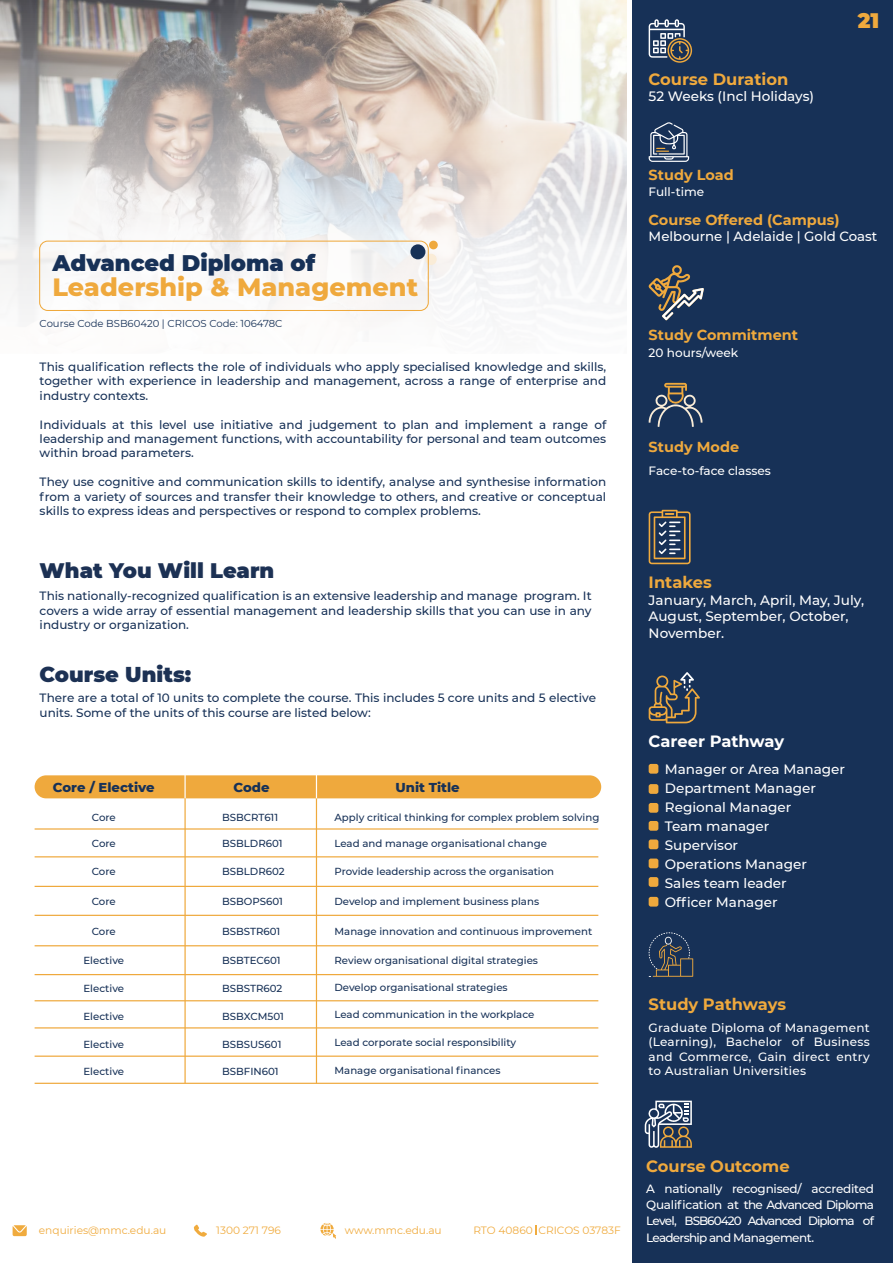
<style>
.page{position:relative;width:893px;height:1263px;background:#fff}
.page>*{position:absolute;margin:0;border:0;box-sizing:border-box;transform-origin:0 0}
.t1{font:800 25.5px "Montserrat";color:#efa93d}
.t2{font:900 22.5px "Montserrat";color:#173157}
.t3{font:900 21px "Montserrat";color:#1c3154}
.t4{font:900 21px "Montserrat";color:#efa93d}
.t5{font:700 16.35px "Montserrat";color:#efa93d}
.t6{font:700 16.35px "Montserrat";letter-spacing:-.005em;color:#fff}
.t7{font:700 14.4px "Montserrat";color:#efa93d}
.t8{font:500 13.65px/19px "Montserrat";color:#fff}
.t9{font:500 13.35px "Montserrat";color:#fff}
.t10{font:800 13.2px "Montserrat";color:#173157}
.t11{font:500 12px/14.4px "Montserrat";color:#173157;text-align:justify}
.t12{font:500 12px/14.4px "Montserrat";color:#fff;text-align:justify}
.t13{font:10.65px "Montserrat";color:#f0ab3e}
.t14{font:500 10.2px "Montserrat";color:#173157}
.t15{font:10.05px "Montserrat";color:#173157}
</style>
<div class="page">
<svg style="left:0;top:0;width:627px;height:315px"></svg>
<div style="left:632px;top:0;width:261px;height:1263px;background:#173157"></div>
<div style="left:35px;top:775px;width:566px;height:23px;background:#efa93d;border-radius:12px"></div>
<hr style="left:35px;top:828px;width:563px;height:2px;background:#efa93d">
<hr style="left:184px;top:792px;width:2px;height:291px;background:#efa93d">
<hr style="left:316px;top:792px;width:1px;height:291px;background:#efa93d">
<hr style="left:35px;top:856px;width:563px;height:1px;background:#efa93d">
<hr style="left:35px;top:886px;width:563px;height:1px;background:#efa93d">
<hr style="left:35px;top:915px;width:563px;height:1px;background:#efa93d">
<hr style="left:35px;top:945px;width:563px;height:1px;background:#efa93d">
<hr style="left:35px;top:974px;width:563px;height:1px;background:#efa93d">
<hr style="left:35px;top:1000px;width:563px;height:1px;background:#efa93d">
<hr style="left:35px;top:1027px;width:563px;height:1px;background:#efa93d">
<hr style="left:35px;top:1055px;width:563px;height:2px;background:#efa93d">
<hr style="left:35px;top:1083px;width:563px;height:1px;background:#efa93d">
<div style="left:410px;top:244px;width:15px;height:15px;background:#173157;border-radius:50%"></div>
<div style="left:429px;top:241px;width:9px;height:8px;background:#efa93d;border-radius:50%"></div>
<div style="left:425px;top:254px;width:12px;height:11px;background:#faecd7;border-radius:50%"></div>
<hr style="left:184px;top:774px;width:2px;height:24px;background:#fff">
<svg style="left:316px;top:775px;width:1px;height:23px"></svg>
<div style="left:39px;top:241px;width:390px;height:70px;border:1px solid #efa93d;border-radius:8px"></div>
<svg style="left:320px;top:1223px;width:16px;height:15px"></svg>
<svg style="left:194px;top:1224px;width:13px;height:13px"></svg>
<svg style="left:13px;top:1225px;width:14px;height:11px"></svg>
<svg style="left:649px;top:122px;width:40px;height:40px"></svg>
<svg style="left:648px;top:265px;width:56px;height:55px"></svg>
<svg style="left:649px;top:19px;width:43px;height:44px"></svg>
<div style="left:649px;top:764px;width:9px;height:10px;background:#efa93d;border-radius:2px"></div>
<div style="left:649px;top:784px;width:9px;height:10px;background:#efa93d;border-radius:2px"></div>
<div style="left:649px;top:803px;width:9px;height:10px;background:#efa93d;border-radius:2px"></div>
<div style="left:649px;top:821px;width:9px;height:10px;background:#efa93d;border-radius:2px"></div>
<div style="left:649px;top:839px;width:9px;height:10px;background:#efa93d;border-radius:2px"></div>
<div style="left:649px;top:858px;width:9px;height:10px;background:#efa93d;border-radius:2px"></div>
<div style="left:649px;top:877px;width:9px;height:10px;background:#efa93d;border-radius:2px"></div>
<div style="left:649px;top:897px;width:9px;height:9px;background:#efa93d;border-radius:2px"></div>
<svg style="left:649px;top:672px;width:51px;height:51px"></svg>
<svg style="left:649px;top:510px;width:42px;height:54px"></svg>
<svg style="left:649px;top:932px;width:44px;height:45px"></svg>
<svg style="left:645px;top:1101px;width:47px;height:47px"></svg>
<svg style="left:649px;top:383px;width:53px;height:44px"></svg>
<h2 class="t2" style="left:52px;top:246px;width:264px">Advanced Diploma of</h2>
<h1 class="t1" style="left:52px;top:268px;width:367px">Leadership &amp; Management</h1>
<p class="t15" style="left:40px;top:317px;width:244px">Course Code BSB60420 | CRICOS Code: 106478C</p>
<p class="t11" style="left:40px;top:359px;width:568px">This qualification reflects the role of individuals who apply specialised knowledge and skills, together with experience in leadership and management, across a range of enterprise and industry contexts.</p>
<p class="t11" style="left:40px;top:417px;width:568px">Individuals at this level use initiative and judgement to plan and implement a range of leadership and management functions, with accountability for personal and team outcomes within broad parameters.</p>
<p class="t11" style="left:40px;top:474px;width:568px">They use cognitive and communication skills to identify, analyse and synthesise information from a variety of sources and transfer their knowledge to others, and creative or conceptual skills to express ideas and perspectives or respond to complex problems.</p>
<h3 class="t3" style="left:40px;top:555px;width:236px">What You Will Learn</h3>
<p class="t11" style="left:40px;top:588px;width:553px">This nationally-recognized qualification is an extensive leadership and manage program. It covers a wide array of essential management and leadership skills that you can use in any industry or organization.</p>
<h3 class="t3" style="left:40px;top:658px;width:153px">Course Units:</h3>
<p class="t11" style="left:40px;top:690px;width:558px">There are a total of 10 units to complete the course. This includes 5 core units and 5 elective units. Some of the units of this course are listed below:</p>
<p class="t10" style="left:53px;top:778px;width:103px">Core / Elective</p>
<p class="t10" style="left:234px;top:778px;width:37px">Code</p>
<p class="t10" style="left:395px;top:778px;width:66px">Unit Title</p>
<p class="t14" style="left:92px;top:810px;width:25px">Core</p>
<p class="t14" style="left:92px;top:836px;width:25px">Core</p>
<p class="t14" style="left:222px;top:810px;width:58px">BSBCRT611</p>
<p class="t14" style="left:335px;top:810px;width:266px">Apply critical thinking for complex problem solving</p>
<p class="t14" style="left:222px;top:836px;width:62px">BSBLDR601</p>
<p class="t14" style="left:335px;top:836px;width:214px">Lead and manage organisational change</p>
<p class="t14" style="left:92px;top:865px;width:25px">Core</p>
<p class="t14" style="left:222px;top:865px;width:64px">BSBLDR602</p>
<p class="t14" style="left:335px;top:865px;width:221px">Provide leadership across the organisation</p>
<p class="t14" style="left:92px;top:894px;width:25px">Core</p>
<p class="t14" style="left:222px;top:894px;width:62px">BSBOPS601</p>
<p class="t14" style="left:335px;top:894px;width:206px">Develop and implement business plans</p>
<p class="t14" style="left:92px;top:924px;width:25px">Core</p>
<p class="t14" style="left:222px;top:924px;width:60px">BSBSTR601</p>
<p class="t14" style="left:335px;top:924px;width:259px">Manage innovation and continuous improvement</p>
<p class="t14" style="left:222px;top:953px;width:60px">BSBTEC601</p>
<p class="t14" style="left:335px;top:953px;width:205px">Review organisational digital strategies</p>
<p class="t14" style="left:83px;top:982px;width:42px">Elective</p>
<p class="t14" style="left:83px;top:953px;width:42px">Elective</p>
<p class="t14" style="left:222px;top:982px;width:62px">BSBSTR602</p>
<p class="t14" style="left:335px;top:980px;width:175px">Develop organisational strategies</p>
<p class="t14" style="left:83px;top:1009px;width:42px">Elective</p>
<p class="t14" style="left:222px;top:1009px;width:63px">BSBXCM501</p>
<p class="t14" style="left:335px;top:1007px;width:201px">Lead communication in the workplace</p>
<p class="t14" style="left:83px;top:1037px;width:42px">Elective</p>
<p class="t14" style="left:222px;top:1037px;width:61px">BSBSUS601</p>
<p class="t14" style="left:335px;top:1036px;width:183px">Lead corporate social responsibility</p>
<p class="t14" style="left:83px;top:1064px;width:42px">Elective</p>
<p class="t14" style="left:222px;top:1064px;width:58px">BSBFIN601</p>
<p class="t14" style="left:335px;top:1063px;width:168px">Manage organisational finances</p>
<h3 class="t5" style="left:649px;top:67px;width:141px">Course Duration</h3>
<p class="t8" style="left:649px;top:86px;width:167px">52 Weeks (Incl Holidays)</p>
<p class="t7" style="left:649px;top:164px;width:87px">Study Load</p>
<p class="t12" style="left:649px;top:184px;width:57px">Full-time</p>
<h3 class="t4" style="left:858px;top:5px;width:23px">21</h3>
<p class="t7" style="left:649px;top:209px;width:192px">Course Offered (Campus)</p>
<p class="t9" style="left:649px;top:227px;width:230px">Melbourne | Adelaide | Gold Coast</p>
<p class="t7" style="left:649px;top:324px;width:151px">Study Commitment</p>
<p class="t12" style="left:649px;top:345px;width:91px">20 hours/week</p>
<p class="t7" style="left:649px;top:436px;width:92px">Study Mode</p>
<p class="t12" style="left:649px;top:463px;width:124px">Face-to-face classes</p>
<h3 class="t5" style="left:649px;top:570px;width:65px">Intakes</h3>
<p class="t8" style="left:649px;top:592px;width:217px;line-height:16.4px">January, March, April, May, July,<br>August, September, October,<br>November.</p>
<h3 class="t6" style="left:649px;top:729px;width:137px">Career Pathway</h3>
<p class="t8" style="left:665px;top:759px;width:182px">Manager or Area Manager<br>Department Manager<br>Regional Manager<br>Team manager<br>Supervisor<br>Operations Manager<br>Sales team leader<br>Officer Manager</p>
<h3 class="t5" style="left:649px;top:992px;width:139px">Study Pathways</h3>
<p class="t12" style="left:649px;top:1020px;width:223px">Graduate Diploma of Management (Learning), Bachelor of Business and Commerce, Gain direct entry to Australian Universities</p>
<p class="t13" style="left:39px;top:1223px;width:129px">enquiries@mmc.edu.au</p>
<p class="t13" style="left:216px;top:1223px;width:66px">1300 271 796</p>
<p class="t13" style="left:345px;top:1223px;width:98px">www.mmc.edu.au</p>
<p class="t13" style="left:473px;top:1223px;width:149px">RTO 40860 CRICOS 03783F</p>
<h3 class="t5" style="left:646px;top:1155px;width:145px">Course Outcome</h3>
<p class="t12" style="left:646px;top:1181px;width:229px;line-height:16px">A nationally recognised/ accredited Qualification at the Advanced Diploma Level, BSB60420 Advanced Diploma of Leadership and Management.</p>
</div>
